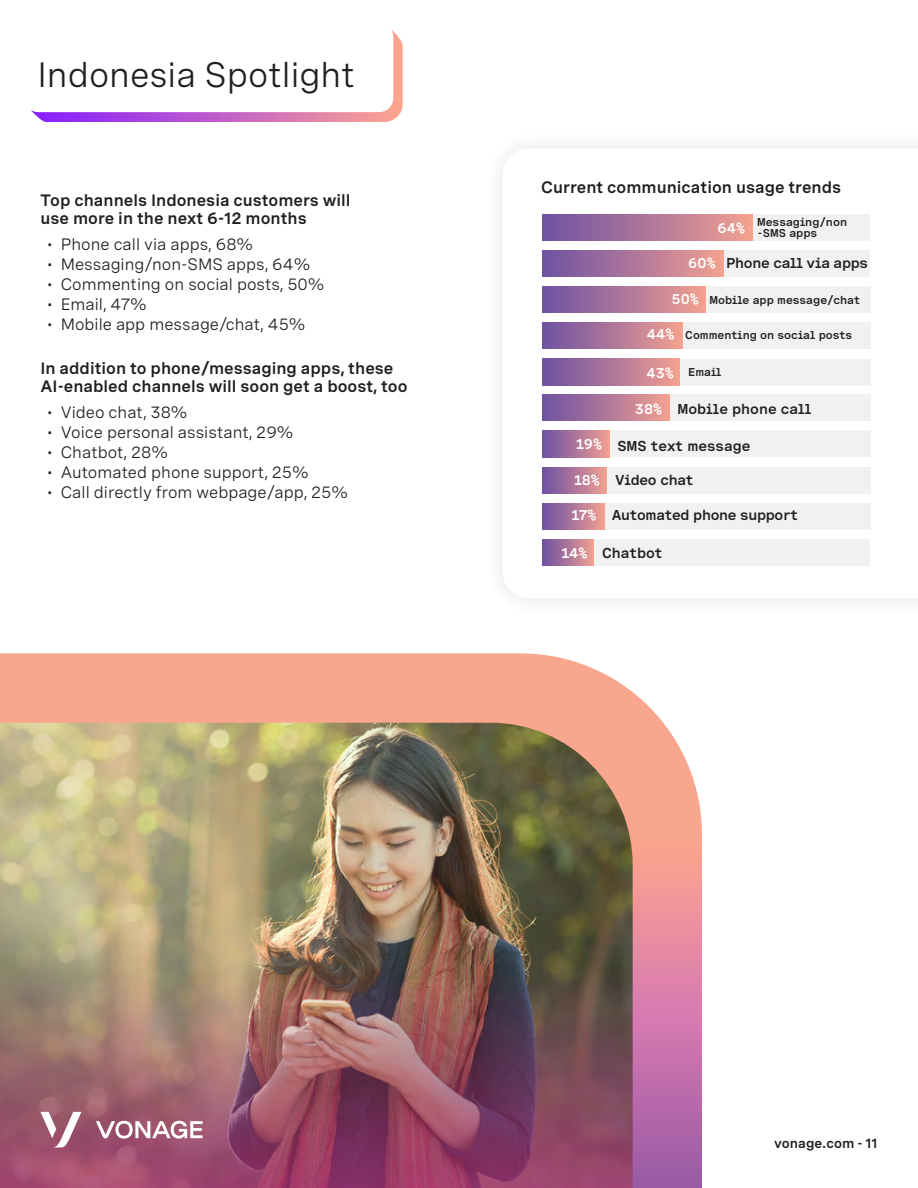
<style>
.page{position:relative;width:918px;height:1188px;background:#fff}
.page>*{position:absolute;margin:0;border:0;box-sizing:border-box;transform-origin:0 0}
.t1{font:35.1px "Spezia";color:#221e1f}
.t2{font:16.5px "Spezia";color:#221e1f}
.t3{font:600 16.5px/18px "Spezia";color:#221e1f}
.t4{font:600 14.25px "Spezia Semi Mono";letter-spacing:-.02em;color:#231f20}
.t5{font:600 14.25px "Spezia Semi Mono";color:#231f20}
.t6{font:600 14.25px "Spezia Semi Mono";color:#fff}
.t7{font:600 13.5px "Spezia";color:#221e1f}
.t8{font:600 11.4px/11.2px "Spezia Semi Mono";color:#231f20}
.s1{color:#fff}
.s2{font-size:14.25px;color:#fff}
</style>
<div class="page">
<svg style="left:502px;top:148px;width:369px;height:450px"></svg>
<svg style="left:30px;top:29px;width:373px;height:93px"></svg>
<img style="left:0;top:653px;width:702px;height:535px">
<div style="left:752px;top:214px;width:118px;height:26px;background:#f1f1f2"></div>
<div style="left:543px;top:214px;width:209px;height:26px;background:linear-gradient(to right,#6d51a3,#f29f91)"></div>
<div style="left:723px;top:250px;width:147px;height:27px;background:#f1f1f2"></div>
<div style="left:543px;top:250px;width:180px;height:27px;background:linear-gradient(to right,#6d51a3,#f19f91)"></div>
<div style="left:706px;top:287px;width:164px;height:26px;background:#f1f1f2"></div>
<div style="left:543px;top:287px;width:163px;height:26px;background:linear-gradient(to right,#6d51a3,#f29f91)"></div>
<div style="left:682px;top:323px;width:188px;height:26px;background:#f1f1f2"></div>
<div style="left:543px;top:323px;width:139px;height:26px;background:linear-gradient(to right,#6d51a3,#f19f91)"></div>
<div style="left:680px;top:359px;width:190px;height:26px;background:#f1f1f2"></div>
<div style="left:543px;top:359px;width:137px;height:26px;background:linear-gradient(to right,#6d51a3,#f29f91)"></div>
<div style="left:669px;top:395px;width:201px;height:26px;background:#f1f1f2"></div>
<div style="left:543px;top:395px;width:126px;height:26px;background:linear-gradient(to right,#6d51a3,#f09f91)"></div>
<div style="left:610px;top:431px;width:260px;height:26px;background:#f1f1f2"></div>
<div style="left:543px;top:431px;width:67px;height:26px;background:linear-gradient(to right,#6d51a3,#f19f91)"></div>
<div style="left:607px;top:467px;width:263px;height:26px;background:#f1f1f2"></div>
<div style="left:543px;top:467px;width:64px;height:26px;background:linear-gradient(to right,#6d51a3,#ee9d91)"></div>
<div style="left:604px;top:503px;width:266px;height:27px;background:#f1f1f2"></div>
<div style="left:543px;top:503px;width:61px;height:27px;background:linear-gradient(to right,#6d51a3,#f09e91)"></div>
<div style="left:594px;top:539px;width:276px;height:27px;background:#f1f1f2"></div>
<div style="left:543px;top:539px;width:51px;height:27px;background:linear-gradient(to right,#6d51a3,#f19f91)"></div>
<h3 class="t1" style="left:37px;top:48px;width:319px">Indonesia Spotlight</h3>
<h5 class="t3" style="left:40px;top:190px;width:312px">Top channels Indonesia customers will use more in the next 6-12 months</h5>
<p class="t2" style="left:47px;top:232px;width:207px">• Phone call via apps, 68%</p>
<p class="t2" style="left:47px;top:252px;width:265px">• Messaging/non-SMS apps, 64%</p>
<p class="t2" style="left:47px;top:272px;width:279px">• Commenting on social posts, 50%</p>
<p class="t2" style="left:47px;top:292px;width:101px">• Email, 47%</p>
<p class="t2" style="left:47px;top:312px;width:260px">• Mobile app message/chat, 45%</p>
<h5 class="t3" style="left:40px;top:358px;width:369px">In addition to phone/messaging apps, these<br>AI-enabled channels will soon get a boost, too</h5>
<p class="t2" style="left:47px;top:400px;width:142px">• Video chat, 38%</p>
<p class="t2" style="left:47px;top:420px;width:248px">• Voice personal assistant, 29%</p>
<p class="t2" style="left:47px;top:440px;width:122px">• Chatbot, 28%</p>
<p class="t2" style="left:47px;top:460px;width:263px">• Automated phone support, 25%</p>
<p class="t2" style="left:47px;top:480px;width:302px">• Call directly from webpage/app, 25%</p>
<p class="t3" style="left:541px;top:177px;width:302px">Current communication usage trends</p>
<p class="t6" style="left:718px;top:217px;width:29px">64%</p>
<p class="t8" style="left:757px;top:216px;width:92px">Messaging/non -SMS apps</p>
<p class="t4" style="left:688px;top:252px;width:181px"><span class="s1">60%</span> Phone call via apps</p>
<p class="t8" style="left:672px;top:293px;width:190px"><span class="s2">50%</span> Mobile app message/chat</p>
<p class="t8" style="left:647px;top:328px;width:207px"><span class="s2">44%</span> Commenting on social posts</p>
<p class="t8" style="left:646px;top:365px;width:77px"><span class="s2">43%</span> Email</p>
<p class="t5" style="left:635px;top:398px;width:178px"><span class="s1">38%</span> Mobile phone call</p>
<p class="t5" style="left:576px;top:435px;width:176px"><span class="s1">19%</span> SMS text message</p>
<p class="t4" style="left:574px;top:469px;width:121px"><span class="s1">18%</span> Video chat</p>
<p class="t4" style="left:571px;top:504px;width:228px"><span class="s1">17%</span> Automated phone support</p>
<p class="t5" style="left:562px;top:542px;width:102px"><span class="s1">14%</span> Chatbot</p>
<p class="t7" style="left:774px;top:1133px;width:105px">vonage.com - 11</p>
</div>
